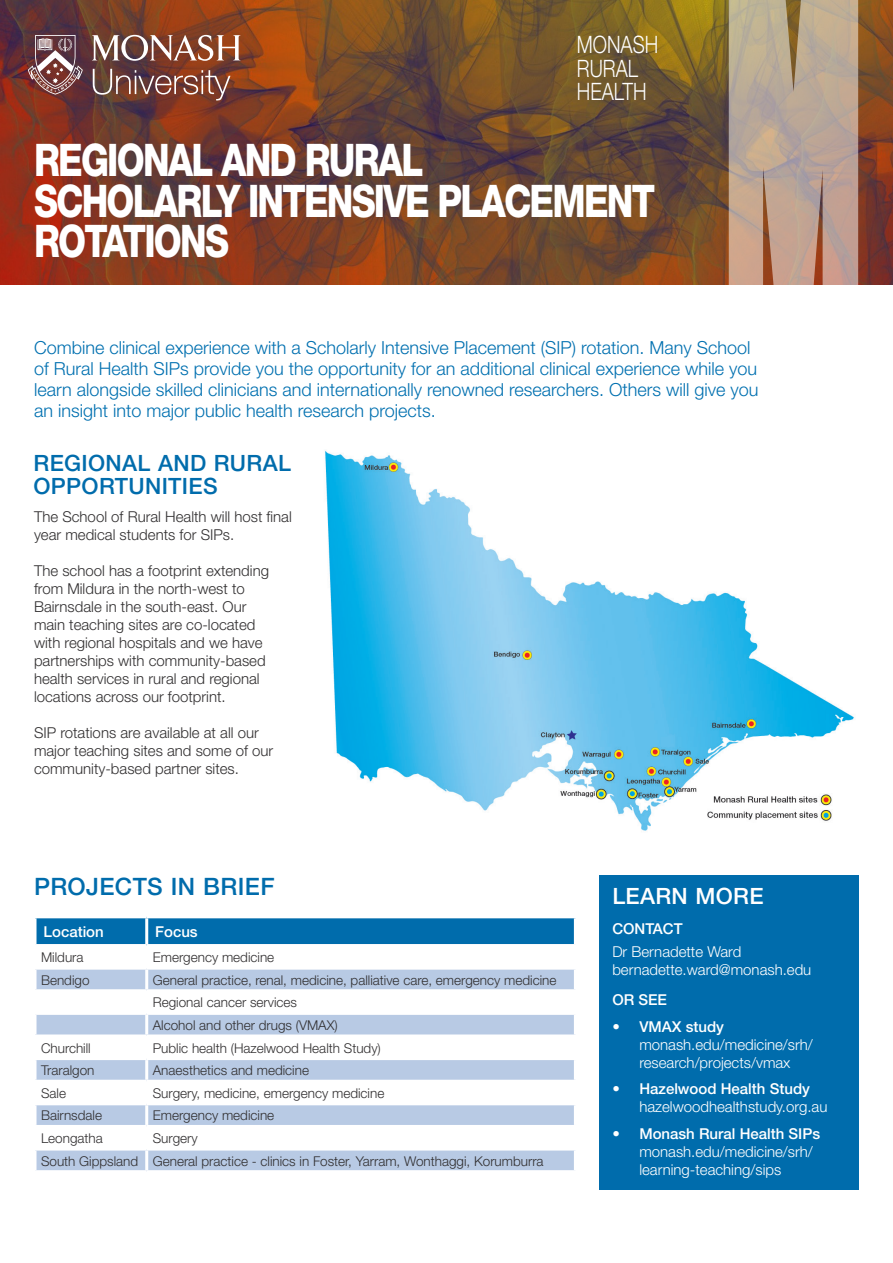
<style>
.page{position:relative;width:893px;height:1263px;background:#fff}
.page>*{position:absolute;margin:0;border:0;box-sizing:border-box;transform-origin:0 0}
.t1{font:800 45px "Helvetica Neue LT";letter-spacing:-.05em;color:#fff;scale:.8 1}
.t2{font:300 24px "Helvetica Neue LT";color:#fff;scale:.8 1}
.t3{font:500 24px "Helvetica Neue LT";letter-spacing:.015em;color:#006cac}
.t4{font:500 22.5px/22.5px "Helvetica Neue LT";letter-spacing:.015em;color:#006cac}
.t5{font:500 22.5px "Helvetica Neue LT";letter-spacing:.015em;color:#fff}
.Intro_text{font:300 18px/21px "Helvetica Neue LT";color:#0070b0}
.t6{font:300 15px/18px "Helvetica Neue LT";color:#312f30}
.t7{font:300 15px/18px "Helvetica Neue LT";color:#fff}
.t8{font:500 15px "Helvetica Neue LT";color:#fff}
.t9{font:300 13.5px "Helvetica Neue LT";color:#312f30}
.s1{font-weight:500}
</style>
<div class="page">
<img style="left:0;top:0;width:893px;height:285px">
<img style="left:325px;top:450px;width:529px;height:381px">
<div style="left:600px;top:875px;width:259px;height:315px;background:#006cac"></div>
<svg style="left:729px;top:0;width:129px;height:285px;background:#baa28f"></svg>
<svg style="left:93px;top:69px;width:137px;height:31px;background:#85584e"></svg>
<svg style="left:92px;top:35px;width:148px;height:26px"></svg>
<svg style="left:28px;top:35px;width:55px;height:60px;background:#896164"></svg>
<div style="left:37px;top:918px;width:537px;height:26px;background:#006cac"></div>
<svg style="left:37px;top:970px;width:537px;height:200px;fill:#b8cae4"></svg>
<hr style="left:145px;top:918px;width:3px;height:26px;background:#fff">
<hr style="left:145px;top:970px;width:3px;height:19px;background:#fff">
<hr style="left:34px;top:989px;width:113px;height:3px;background:#fff">
<hr style="left:147px;top:989px;width:430px;height:3px;background:#fff">
<hr style="left:145px;top:992px;width:3px;height:20px;background:#fff">
<hr style="left:34px;top:1012px;width:113px;height:3px;background:#fff">
<hr style="left:147px;top:1012px;width:430px;height:3px;background:#fff">
<hr style="left:145px;top:1015px;width:3px;height:19px;background:#fff">
<hr style="left:34px;top:1034px;width:113px;height:3px;background:#fff">
<hr style="left:147px;top:1034px;width:430px;height:3px;background:#fff">
<hr style="left:145px;top:1037px;width:3px;height:20px;background:#fff">
<hr style="left:34px;top:1057px;width:113px;height:3px;background:#fff">
<hr style="left:147px;top:1057px;width:430px;height:3px;background:#fff">
<hr style="left:145px;top:1060px;width:3px;height:20px;background:#fff">
<hr style="left:34px;top:1080px;width:113px;height:3px;background:#fff">
<hr style="left:147px;top:1080px;width:430px;height:3px;background:#fff">
<hr style="left:145px;top:1083px;width:3px;height:19px;background:#fff">
<hr style="left:34px;top:1102px;width:113px;height:3px;background:#fff">
<hr style="left:147px;top:1102px;width:430px;height:3px;background:#fff">
<hr style="left:145px;top:1105px;width:3px;height:20px;background:#fff">
<hr style="left:34px;top:1125px;width:113px;height:3px;background:#fff">
<hr style="left:147px;top:1125px;width:430px;height:3px;background:#fff">
<hr style="left:145px;top:1128px;width:3px;height:19px;background:#fff">
<hr style="left:34px;top:1147px;width:113px;height:3px;background:#fff">
<hr style="left:147px;top:1147px;width:430px;height:3px;background:#fff">
<hr style="left:145px;top:1150px;width:3px;height:20px;background:#fff">
<p class="t2" style="left:577px;top:30px;width:103px">MONASH</p>
<p class="t2" style="left:577px;top:53px;width:78px">RURAL</p>
<p class="t2" style="left:577px;top:77px;width:89px">HEALTH</p>
<p class="t1" style="left:34px;top:134px;width:488px">REGIONAL AND RURAL</p>
<p class="t1" style="left:34px;top:174px;width:778px">SCHOLARLY INTENSIVE PLACEMENT</p>
<p class="t1" style="left:34px;top:214px;width:245px">ROTATIONS</p>
<p class="Intro_text" style="left:34px;top:337px;width:726px">Combine clinical experience with a Scholarly Intensive Placement (SIP) rotation. Many School of Rural Health SIPs provide you the opportunity for an additional clinical experience while you learn alongside skilled clinicians and internationally renowned researchers. Others will give you an insight into major public health research projects.</p>
<h2 class="t4" style="left:34px;top:452px;width:259px">REGIONAL AND RURAL<br>OPPORTUNITIES</h2>
<p class="t6" style="left:34px;top:507px;width:259px">The School of Rural Health will host final year medical students for SIPs.</p>
<p class="t6" style="left:34px;top:561px;width:237px">The school has a footprint extending from Mildura in the north-west to Bairnsdale in the south-east. Our main teaching sites are co-located with regional hospitals and we have partnerships with community-based health services in rural and regional locations across our footprint.</p>
<p class="t6" style="left:34px;top:723px;width:241px">SIP rotations are available at all our major teaching sites and some of our community-based partner sites.</p>
<h2 class="t3" style="left:34px;top:872px;width:242px">PROJECTS IN BRIEF</h2>
<p class="t8" style="left:44px;top:923px;width:62px">Location</p>
<p class="t8" style="left:155px;top:923px;width:44px">Focus</p>
<p class="t9" style="left:41px;top:949px;width:44px">Mildura</p>
<p class="t9" style="left:153px;top:949px;width:123px">Emergency medicine</p>
<p class="t9" style="left:41px;top:972px;width:50px">Bendigo</p>
<p class="t9" style="left:153px;top:972px;width:405px">General practice, renal, medicine, palliative care, emergency medicine</p>
<p class="t9" style="left:153px;top:994px;width:146px">Regional cancer services</p>
<p class="t9" style="left:153px;top:1017px;width:187px">Alcohol and other drugs (VMAX)</p>
<p class="t9" style="left:41px;top:1039px;width:51px">Churchill</p>
<p class="t9" style="left:153px;top:1039px;width:230px">Public health (Hazelwood Health Study)</p>
<p class="t9" style="left:41px;top:1062px;width:55px">Traralgon</p>
<p class="t9" style="left:153px;top:1062px;width:158px">Anaesthetics and medicine</p>
<p class="t9" style="left:41px;top:1085px;width:27px">Sale</p>
<p class="t9" style="left:153px;top:1085px;width:233px">Surgery, medicine, emergency medicine</p>
<p class="t9" style="left:41px;top:1107px;width:63px">Bairnsdale</p>
<p class="t9" style="left:153px;top:1107px;width:123px">Emergency medicine</p>
<p class="t9" style="left:41px;top:1130px;width:63px">Leongatha</p>
<p class="t9" style="left:153px;top:1130px;width:47px">Surgery</p>
<p class="t9" style="left:41px;top:1152px;width:99px">South Gippsland</p>
<p class="t9" style="left:153px;top:1152px;width:392px">General practice - clinics in Foster, Yarram, Wonthaggi, Korumburra</p>
<h2 class="t5" style="left:612px;top:882px;width:153px">LEARN MORE</h2>
<p class="t8" style="left:612px;top:920px;width:72px">CONTACT</p>
<p class="t7" style="left:612px;top:942px;width:200px">Dr Bernadette Ward bernadette.ward@monash.edu</p>
<p class="t8" style="left:612px;top:991px;width:56px">OR SEE</p>
<p class="t7" style="left:639px;top:1017px;width:175px;text-indent:-27px"><span class="s1">• VMAX study </span>monash.edu/medicine/srh/ research/projects/vmax</p>
<p class="t7" style="left:639px;top:1080px;width:190px;text-indent:-27px"><span class="s1">• Hazelwood Health Study </span>hazelwoodhealthstudy.org.au</p>
<p class="t7" style="left:639px;top:1124px;width:182px;text-indent:-27px"><span class="s1">• Monash Rural Health SIPs </span>monash.edu/medicine/srh/ learning-teaching/sips</p>
</div>
